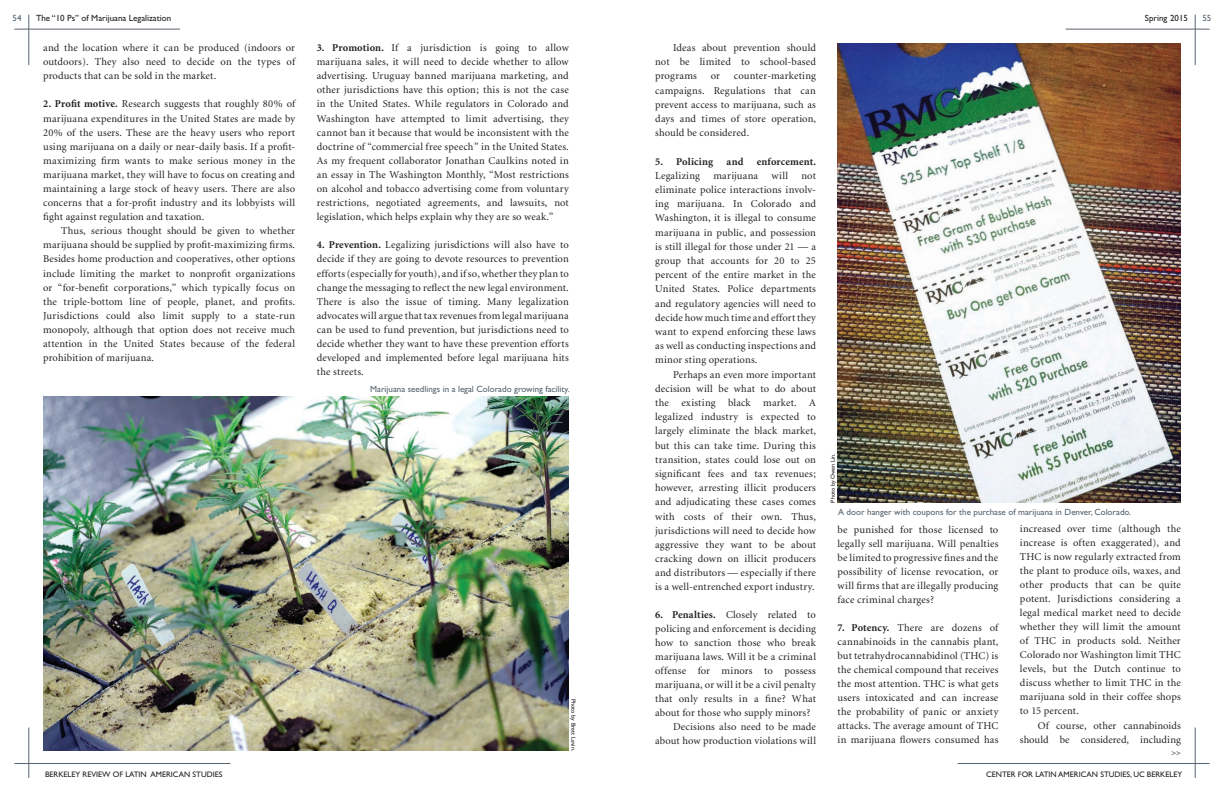
<style>
.page{position:relative;width:1224px;height:792px;background:#fff}
.page>*{position:absolute;margin:0;border:0;box-sizing:border-box;transform-origin:0 0}
.Text_Body{font:10.5px/14.1px "Minion";letter-spacing:.015em;color:#231f20;text-align:justify}
.Text_Body-2{font:700 10.5px "Minion";letter-spacing:.01em;color:#231f20}
.t1{font:9px "Gill Sans";color:#586470}
.t2{font:9px "Gill Sans";color:#231f20}
.t3{font:8px "Gill Sans";color:#231f20}
.t4{font:8px "Gill Sans";color:#586470}
.Credit{font:6px "Gill Sans";color:#231f20}
.s1{font-weight:700}
</style>
<div class="page">
<hr style="left:29px;top:15px;width:1px;height:50px;background:#586470">
<hr style="left:14px;top:763px;width:216px;height:1px;background:#586470">
<hr style="left:29px;top:728px;width:1px;height:50px;background:#586470">
<hr style="left:958px;top:763px;width:252px;height:1px;background:#586470">
<hr style="left:1195px;top:728px;width:1px;height:50px;background:#586470">
<hr style="left:1066px;top:29px;width:144px;height:1px;background:#586470">
<hr style="left:1195px;top:15px;width:1px;height:50px;background:#586470">
<hr style="left:14px;top:29px;width:166px;height:1px;background:#586470">
<img style="left:838px;top:43px;width:343px;height:460px">
<img style="left:43px;top:397px;width:526px;height:353px">
<p class="t2" style="left:36px;top:13px;width:137px">The “10 Ps” of Marijuana Legalization</p>
<p class="t1" style="left:13px;top:13px;width:10px">54</p>
<p class="t2" style="left:1145px;top:13px;width:45px">Spring 2015</p>
<p class="t1" style="left:1202px;top:13px;width:10px">55</p>
<p class="Text_Body" style="left:655px;top:41px;width:162px;text-indent:18px">Ideas about prevention should not be limited to school-based programs</p>
<p class="Text_Body" style="left:43px;top:41px;width:253px">and the location where it can be produced (indoors or outdoors). They also need to decide on the types of products that can be sold in the market.</p>
<p class="Text_Body" style="left:43px;top:97px;width:254px"><span class="s1">2. Profit motive.</span> Research suggests that roughly 80% of marijuana expenditures in the United States are made by 20% of the users. These are the heavy users who report using marijuana on a daily or near-daily basis. If a profit&shy;maximizing firm wants to make serious money in the marijuana market, they will have to focus on creating and maintaining a large stock of heavy users. There are also concerns that a for-profit industry and its lobbyists will fight against regulation and taxation.</p>
<p class="Text_Body" style="left:43px;top:224px;width:254px;text-indent:18px">Thus, serious thought should be given to whether marijuana should be supplied by profit-maximizing firms.<br>Besides home production and cooperatives, other options include limiting the market to nonprofit organizations or “for-benefit corporations,” which typically focus on the triple-bottom line of people, planet, and profits.<br>Jurisdictions could also limit supply to a state-run monopoly, although that option does not receive much attention in the United States because of the federal prohibition of marijuana.</p>
<p class="Text_Body" style="left:317px;top:41px;width:254px"><span class="s1">3. Promotion.</span> If a jurisdiction is going to allow marijuana sales, it will need to decide whether to allow advertising. Uruguay banned marijuana marketing, and other jurisdictions have this option; this is not the case in the United States. While regulators in Colorado and Washington have attempted to limit advertising, they cannot ban it because that would be inconsistent with the doctrine of “commercial free speech” in the United States.<br>As my frequent collaborator Jonathan Caulkins noted in an essay in The Washington Monthly, “Most restrictions on alcohol and tobacco advertising come from voluntary restrictions, negotiated agreements, and lawsuits, not legislation, which helps explain why they are so weak.”</p>
<p class="Text_Body" style="left:317px;top:238px;width:254px"><span class="s1">4. Prevention.</span> Legalizing jurisdictions will also have to decide if they are going to devote resources to prevention efforts (especially for youth), and if so, whether they plan to change the messaging to reflect the new legal environment.<br>There is also the issue of timing. Many legalization advocates will argue that tax revenues from legal marijuana can be used to fund prevention, but jurisdictions need to decide whether they want to have these prevention efforts developed and implemented before legal marijuana hits the streets.</p>
<p class="Text_Body" style="left:655px;top:69px;width:162px;text-indent:79px">counter-marketing campaigns. Regulations that can prevent access to marijuana, such as days and times of store operation, should be considered.</p>
<p class="Text_Body-2" style="left:655px;top:156px;width:60px">5. Policing</p>
<p class="Text_Body-2" style="left:727px;top:156px;width:18px">and</p>
<p class="Text_Body-2" style="left:757px;top:156px;width:61px">enforcement.</p>
<p class="Text_Body" style="left:655px;top:169px;width:46px">Legalizing</p>
<p class="Text_Body" style="left:713px;top:169px;width:46px">marijuana</p>
<p class="Text_Body" style="left:772px;top:169px;width:18px">will</p>
<p class="Text_Body" style="left:711px;top:69px;width:11px">or</p>
<p class="Text_Body" style="left:655px;top:169px;width:162px;text-indent:146px">not eliminate police interactions involv&shy;ing marijuana. In Colorado and Washington, it is illegal to consume marijuana in public, and possession is still illegal for those under 21 — a group that accounts for 20 to 25 percent of the entire market in the United States. Police departments and regulatory agencies will need to decide how much time and effort they want to expend enforcing these laws as well as conducting inspections and minor sting operations.</p>
<p class="Text_Body" style="left:655px;top:368px;width:162px;text-indent:18px">Perhaps an even more important decision will be what to do about the existing black market. A legalized industry is expected to largely eliminate the black market, but this can take time. During this transition, states could lose out on significant fees and tax revenues; however, arresting illicit producers and adjudicating these cases comes with costs of their own. Thus, jurisdictions will need to decide how aggressive they want to be about cracking down on illicit producers and distributors — especially if there is a well-entrenched export industry.</p>
<p class="Text_Body" style="left:655px;top:608px;width:162px"><span class="s1">6. Penalties.</span> Closely related to policing and enforcement is deciding how to sanction those who break marijuana laws. Will it be a criminal offense for minors to possess marijuana, or will it be a civil penalty that only results in a fine? What about for those who supply minors?</p>
<p class="Text_Body" style="left:655px;top:720px;width:162px;text-align:right">Decisions also need to be made about how production violations will</p>
<p class="t1" style="left:370px;top:383px;width:201px">Marijuana seedlings in a legal Colorado growing facility.</p>
<p class="Credit" style="left:829px;top:503px;width:50px;rotate:-90deg">Photo by Owen Lin.</p>
<p class="t1" style="left:838px;top:506px;width:295px">A door hanger with coupons for the purchase of marijuana in Denver, Colorado.</p>
<p class="Text_Body" style="left:1020px;top:523px;width:162px">increased over time (although the increase is often exaggerated), and THC is now regularly extracted from the plant to produce oils, waxes, and other products that can be quite potent. Jurisdictions considering a legal medical market need to decide whether they will limit the amount of THC in products sold. Neither Colorado nor Washington limit THC levels, but the Dutch continue to discuss whether to limit THC in the marijuana sold in their coffee shops to 15 percent.</p>
<p class="Text_Body" style="left:1020px;top:719px;width:162px;text-align:right">Of course, other cannabinoids should be considered, including</p>
<p class="Text_Body" style="left:838px;top:523px;width:162px">be punished for those licensed to legally sell marijuana. Will penalties be limited to progressive fines and the possibility of license revocation, or will firms that are illegally producing face criminal charges?</p>
<p class="Text_Body" style="left:838px;top:621px;width:162px"><span class="s1">7. Potency.</span> There are dozens of cannabinoids in the cannabis plant, but tetrahydrocannabidinol (THC) is the chemical compound that receives the most attention. THC is what gets users intoxicated and can increase the probability of panic or anxiety attacks. The average amount of THC in marijuana flowers consumed has</p>
<p class="Credit" style="left:577px;top:699px;width:53px;rotate:90deg">Photo by Brett Levin.</p>
<p class="t4" style="left:1171px;top:749px;width:11px">&gt;&gt;</p>
<p class="t3" style="left:45px;top:769px;width:179px">BERKELEY REVIEW OF LATIN AMERICAN STUDIES</p>
<p class="t3" style="left:986px;top:769px;width:198px">CENTER FOR LATIN AMERICAN STUDIES, UC BERKELEY</p>
</div>
